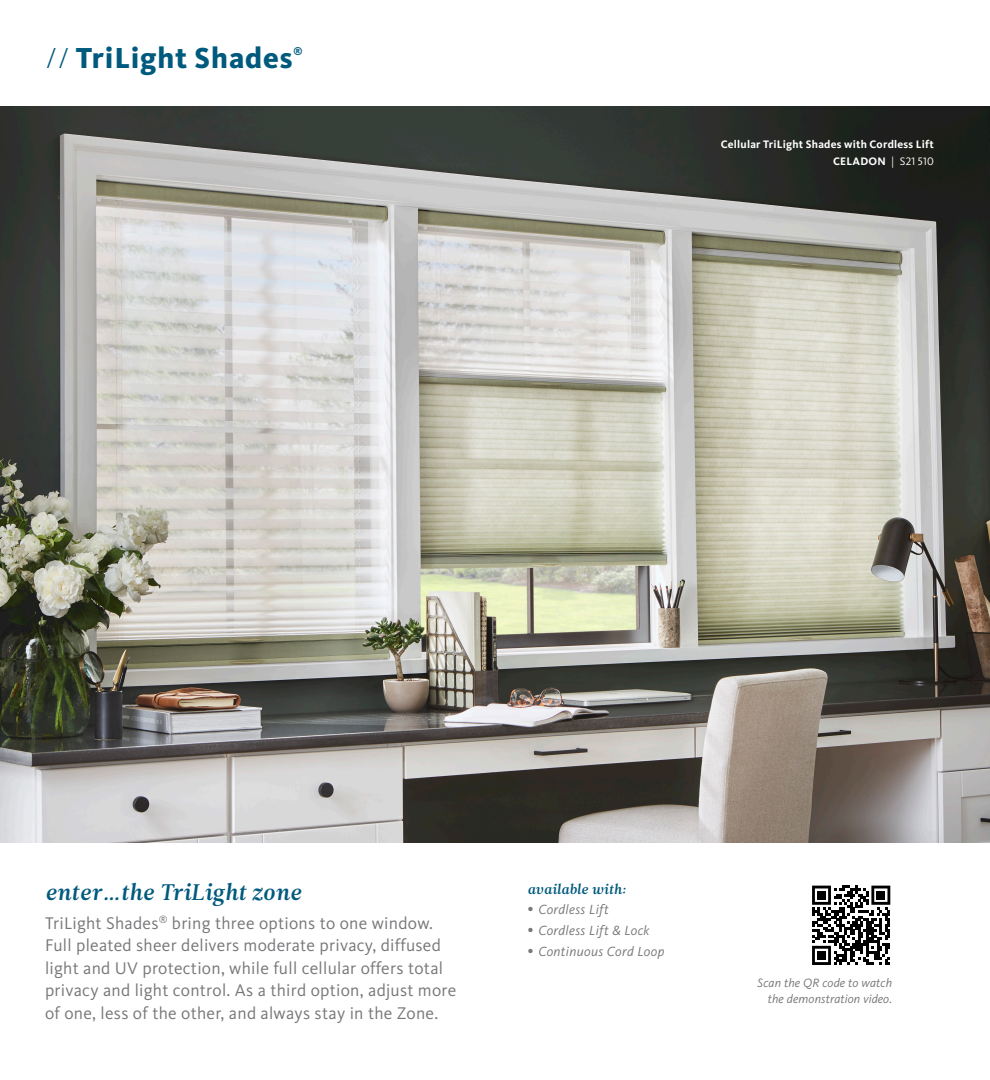
<style>
.page{position:relative;width:990px;height:1080px;background:#fff}
.page>*{position:absolute;margin:0;border:0;box-sizing:border-box;transform-origin:0 0}
.Body_Text{font:800 30px "Kievit OT";letter-spacing:.03em;color:#005a7d}
.Callout_Title{font:22.5px "Leitura News Italic 3";letter-spacing:.015em;color:#005a7d}
.Body_Text-2{font:17.5px/22.5px "Kievit OT";letter-spacing:.015em;color:#77777a}
.TECH_TEXT{font:italic 13.75px "Kievit OT";letter-spacing:.025em;color:#77777a}
.TECH_TEXT-2{font:13.75px "Leitura News Italic 3";letter-spacing:.015em;color:#005a7d}
.captions{font:italic 12.5px/16.2px "Kievit OT";letter-spacing:.01em;color:#77777a;text-align:right}
.Caption_Product_Type{font:700 11.25px "Kievit OT";letter-spacing:.02em;color:#fff}
.Caption_Product_Color{font:700 11.25px "Kievit OT";letter-spacing:.02em;color:#fff}
.Body_Text-3{font:800 10.88px "Kievit OT";color:#005a7d}
.s1{font-weight:300}
.s2{font-weight:400}
.s3{font-size:17.5px}
</style>
<div class="page">
<img style="left:0;top:106px;width:990px;height:736px">
<svg style="left:812px;top:886px;width:78px;height:79px"></svg>
<div style="left:817px;top:891px;width:9px;height:8px;background:#000"></div>
<div style="left:877px;top:891px;width:8px;height:8px;background:#000"></div>
<div style="left:817px;top:951px;width:9px;height:9px;background:#000"></div>
<p class="Body_Text" style="left:45px;top:40px;width:249px"><span class="s1">//</span> TriLight Shades</p>
<p class="Body_Text-3" style="left:294px;top:45px;width:11px">®</p>
<p class="Caption_Product_Type" style="left:721px;top:138px;width:214px">Cellular TriLight Shades with Cordless Lift</p>
<p class="Caption_Product_Color" style="left:833px;top:154px;width:102px">CELADON <span class="s2">| S21 510</span></p>
<p class="Callout_Title" style="left:45px;top:879px;width:258px">enter…the TriLight zone</p>
<p class="Body_Text-2" style="left:45px;top:911px;width:413px">TriLight Shades<sup>®</sup> bring three options to one window.<br>Full pleated sheer delivers moderate privacy, diffused light and UV protection, while full cellular offers total privacy and light control. As a third option, adjust more of one, less of the other, and always stay in the Zone.</p>
<p class="TECH_TEXT-2" style="left:527px;top:881px;width:100px">available with:</p>
<p class="TECH_TEXT" style="left:527px;top:901px;width:83px"><span class="s3">•</span> Cordless Lift</p>
<p class="TECH_TEXT" style="left:527px;top:922px;width:124px"><span class="s3">•</span> Cordless Lift &amp; Lock</p>
<p class="TECH_TEXT" style="left:527px;top:943px;width:138px"><span class="s3">•</span> Continuous Cord Loop</p>
<p class="captions" style="left:758px;top:974px;width:136px">Scan the QR code to watch the demonstration video.</p>
</div>
